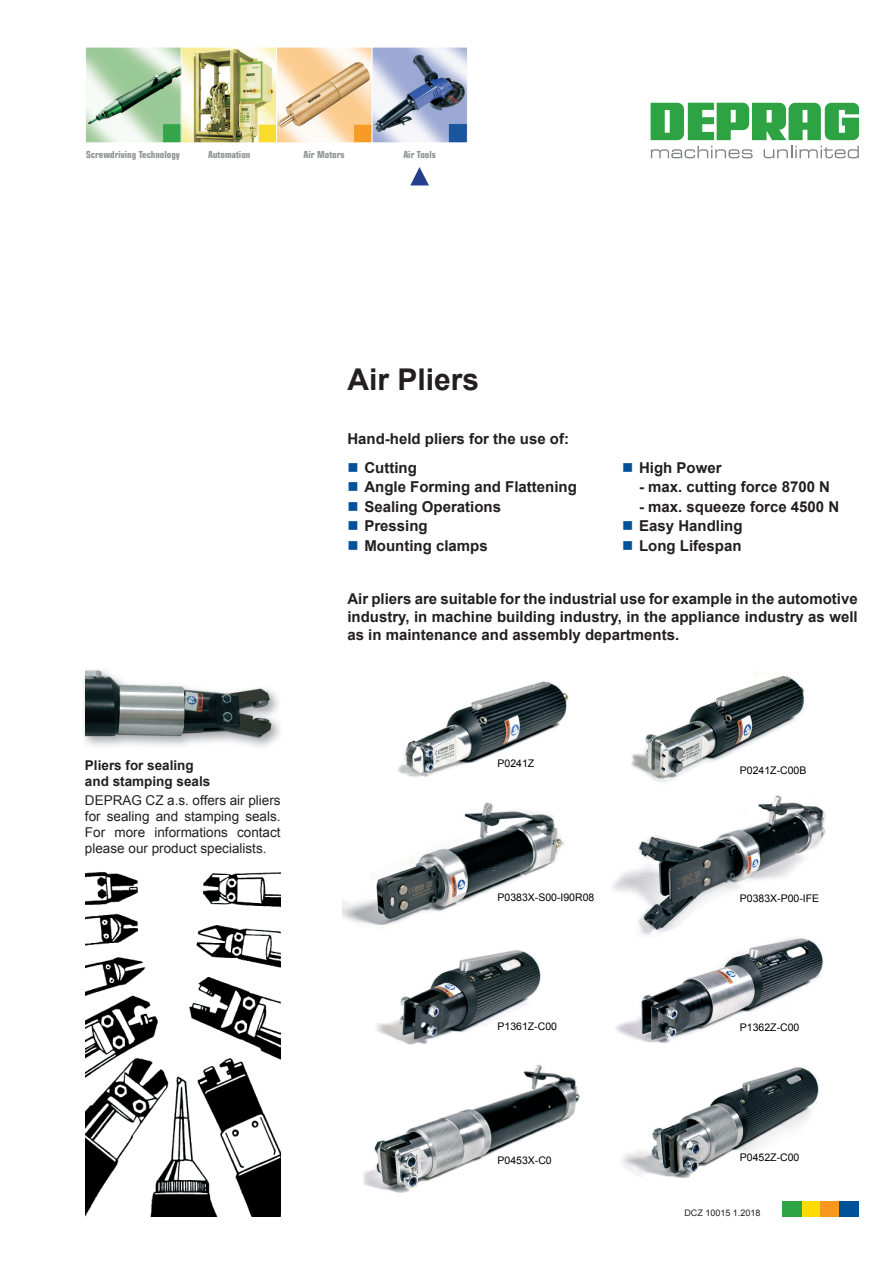
<style>
.page{position:relative;width:893px;height:1263px;background:#fff}
.page>*{position:absolute;margin:0;border:0;box-sizing:border-box;transform-origin:0 0}
.t1{font:700 30px "Arial";color:#231f20}
.t2{font:700 15px/18px "Arial";color:#231f20;text-align:justify}
.t3{font:13.5px/15.9px "Arial";color:#231f20;text-align:justify}
.t4{font:700 13.5px/15.9px "Arial";color:#231f20}
.t5{font:10.5px "Arial";color:#000}
.t6{font:700 condensed 9.75px "Eurostile LT Std";color:#939598}
.t7{font:9px "Arial";color:#231f20}
.s1{color:#01519a}
</style>
<div class="page">
<img style="left:342px;top:673px;width:484px;height:520px">
<div style="left:801px;top:1201px;width:20px;height:15px;background:#ffdc01"></div>
<div style="left:820px;top:1201px;width:20px;height:15px;background:#f7981d"></div>
<div style="left:840px;top:1201px;width:19px;height:15px;background:#01519a"></div>
<div style="left:782px;top:1201px;width:19px;height:15px;background:#2da343"></div>
<svg style="left:410px;top:167px;width:19px;height:19px"></svg>
<img style="left:87px;top:49px;width:379px;height:92px">
<div style="left:371px;top:47px;width:97px;height:96px;border:1px solid #fff"></div>
<div style="left:276px;top:47px;width:96px;height:96px;border:1px solid #fff"></div>
<div style="left:180px;top:47px;width:97px;height:96px;border:1px solid #fff"></div>
<div style="left:85px;top:47px;width:96px;height:96px;border:1px solid #fff"></div>
<svg style="left:651px;top:103px;width:208px;height:37px"></svg>
<svg style="left:651px;top:146px;width:101px;height:12px"></svg>
<svg style="left:764px;top:146px;width:95px;height:12px"></svg>
<img style="left:85px;top:872px;width:196px;height:344px">
<img style="left:85px;top:668px;width:197px;height:75px">
<p class="t6" style="left:86px;top:149px;width:95px">Screwdriving Technology</p>
<p class="t6" style="left:208px;top:149px;width:44px">Automation</p>
<p class="t6" style="left:304px;top:149px;width:43px">Air Motors</p>
<p class="t6" style="left:403px;top:149px;width:34px">Air Tools</p>
<h1 class="t1" style="left:347px;top:360px;width:133px">Air Pliers</h1>
<p class="t2" style="left:347px;top:430px;width:223px">Hand-held pliers for the use of:</p>
<p class="t2" style="left:347px;top:459px;width:71px"><span class="s1">■</span> Cutting</p>
<p class="t2" style="left:347px;top:479px;width:231px"><span class="s1">■</span> Angle Forming and Flattening</p>
<p class="t2" style="left:347px;top:498px;width:155px"><span class="s1">■</span> Sealing Operations</p>
<p class="t2" style="left:347px;top:518px;width:82px"><span class="s1">■</span> Pressing</p>
<p class="t2" style="left:347px;top:537px;width:142px"><span class="s1">■</span> Mounting clamps</p>
<p class="t2" style="left:622px;top:459px;width:101px"><span class="s1">■</span> High Power</p>
<p class="t2" style="left:639px;top:479px;width:192px">- max. cutting force 8700 N</p>
<p class="t2" style="left:639px;top:498px;width:202px">- max. squeeze force 4500 N</p>
<p class="t2" style="left:622px;top:518px;width:122px"><span class="s1">■</span> Easy Handling</p>
<p class="t2" style="left:622px;top:537px;width:121px"><span class="s1">■</span> Long Lifespan</p>
<p class="t4" style="left:85px;top:757px;width:127px">Pliers for sealing and stamping seals</p>
<p class="t3" style="left:85px;top:793px;width:197px">DEPRAG CZ a.s. offers air pliers for sealing and stamping seals.<br>For more informations contact please our product specialists.</p>
<p class="t2" style="left:347px;top:591px;width:512px">Air pliers are suitable for the industrial use for example in the automotive industry, in machine building industry, in the appliance industry as well as in maintenance and assembly departments.</p>
<p class="t5" style="left:497px;top:756px;width:38px">P0241Z</p>
<p class="t5" style="left:740px;top:763px;width:68px">P0241Z-C00B</p>
<p class="t5" style="left:497px;top:890px;width:98px">P0383X-S00-I90R08</p>
<p class="t5" style="left:740px;top:892px;width:81px">P0383X-P00-IFE</p>
<p class="t5" style="left:497px;top:1019px;width:61px">P1361Z-C00</p>
<p class="t5" style="left:740px;top:1021px;width:61px">P1362Z-C00</p>
<p class="t5" style="left:497px;top:1153px;width:56px">P0453X-C0</p>
<p class="t5" style="left:740px;top:1151px;width:61px">P0452Z-C00</p>
<p class="t7" style="left:684px;top:1207px;width:78px">DCZ 10015 1.2018</p>
</div>
